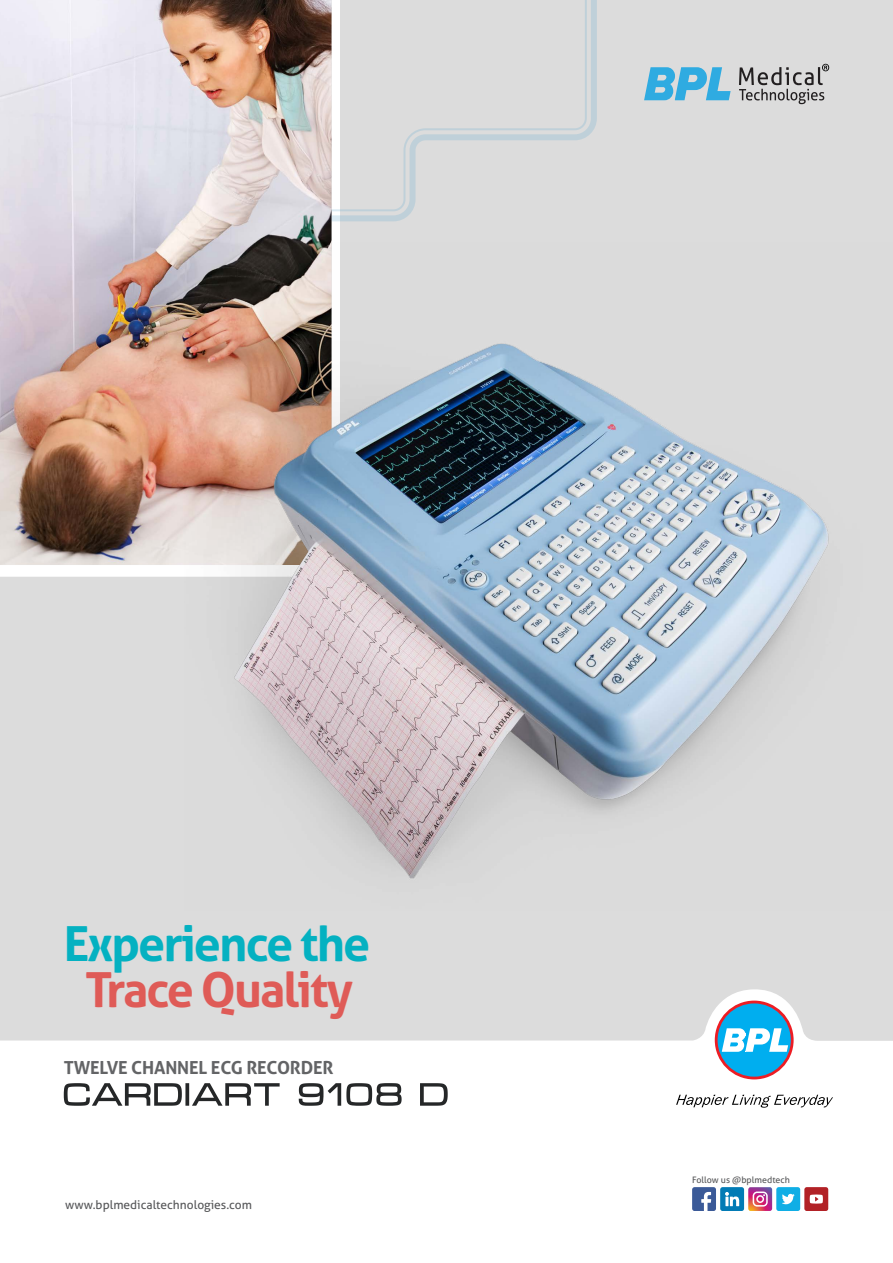
<style>
.page{position:relative;width:893px;height:1263px;background:#fff}
.page>*{position:absolute;margin:0;border:0;box-sizing:border-box;transform-origin:0 0}
.t1{font:700 48.45px "Aller";letter-spacing:-.04em;color:#04b1c1}
.t2{font:700 48.45px "Aller";letter-spacing:-.04em;color:#df5b57}
.t3{font:700 18px "Aller";letter-spacing:-.01em;color:#636466}
.t4{font:12px "Aller";color:#58595b}
.t5{font:9px "Aller";color:#58595b}
</style>
<div class="page">
<div style="left:0;top:577px;width:893px;height:464px;background:#dcdcdc"></div>
<div style="left:340px;top:0;width:553px;height:604px;background:#dcdcdc"></div>
<svg style="left:331px;top:0;width:266px;height:224px"></svg>
<svg style="left:331px;top:0;width:257px;height:212px"></svg>
<img style="left:0;top:0;width:331px;height:565px">
<svg style="left:715px;top:1000px;width:79px;height:79px"></svg>
<div style="left:718px;top:1003px;width:73px;height:74px;background:#00aeef;border-radius:50%"></div>
<svg style="left:722px;top:1028px;width:66px;height:24px"></svg>
<svg style="left:676px;top:1095px;width:157px;height:13px"></svg>
<img style="left:185px;top:243px;width:708px;height:668px">
<div style="left:804px;top:1187px;width:24px;height:24px;background:#b22126;border-radius:2px"></div>
<svg style="left:810px;top:1194px;width:13px;height:9px"></svg>
<svg style="left:748px;top:1187px;width:24px;height:24px"></svg>
<div style="left:692px;top:1187px;width:24px;height:24px;background:#3b5a98;border-radius:2px"></div>
<svg style="left:701px;top:1192px;width:10px;height:19px"></svg>
<div style="left:776px;top:1187px;width:24px;height:24px;background:#10aee5;border-radius:2px"></div>
<svg style="left:782px;top:1194px;width:12px;height:10px"></svg>
<div style="left:720px;top:1187px;width:24px;height:24px;background:#027bb5;border-radius:2px"></div>
<svg style="left:725px;top:1192px;width:14px;height:14px"></svg>
<svg style="left:644px;top:67px;width:87px;height:33px"></svg>
<svg style="left:739px;top:64px;width:90px;height:40px"></svg>
<svg style="left:64px;top:1083px;width:384px;height:23px"></svg>
<h1 class="t1" style="left:64px;top:914px;width:308px">Experience the</h1>
<h1 class="t2" style="left:85px;top:960px;width:269px">Trace Quality</h1>
<h2 class="t3" style="left:64px;top:1056px;width:271px">TWELVE CHANNEL ECG RECORDER</h2>
<p class="t4" style="left:65px;top:1197px;width:188px">www.bplmedicaltechnologies.com</p>
<p class="t5" style="left:692px;top:1174px;width:99px">Follow us @bplmedtech</p>
</div>
